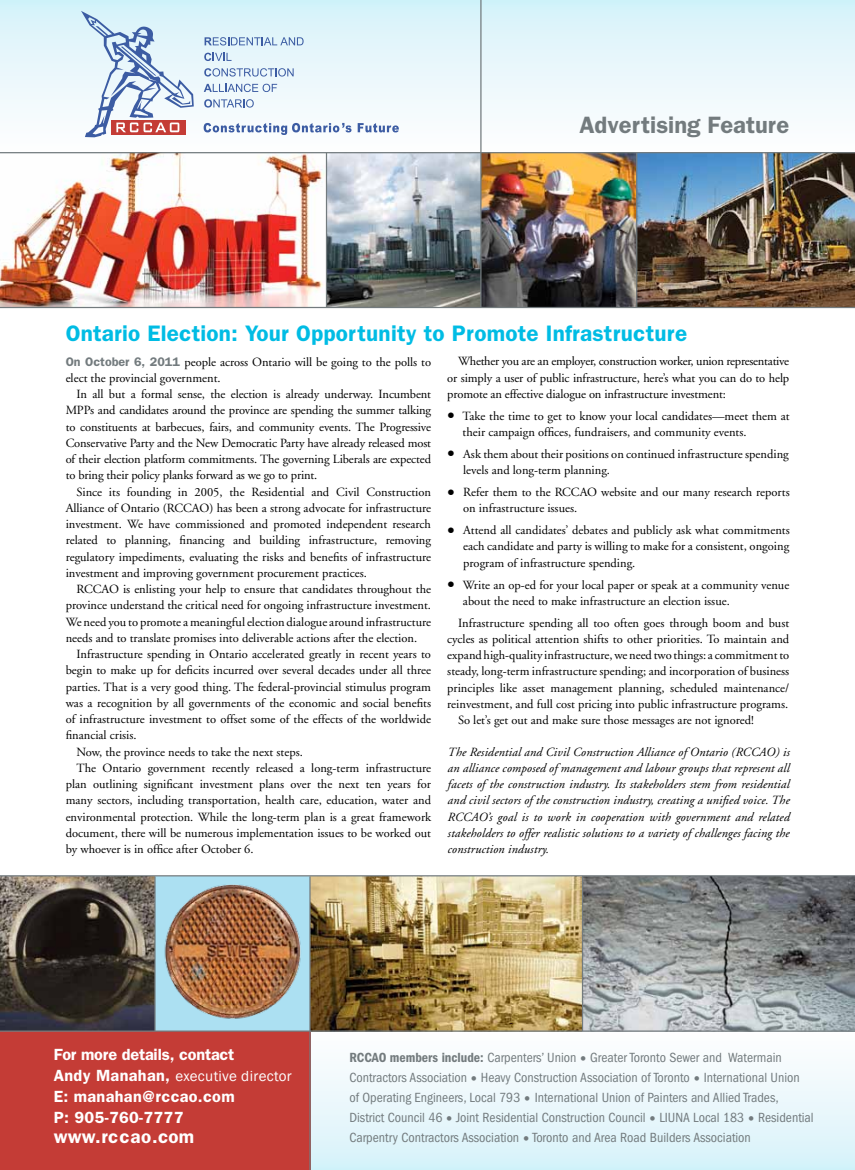
<style>
.page{position:relative;width:855px;height:1170px;background:#fff}
.page>*{position:absolute;margin:0;border:0;box-sizing:border-box;transform-origin:0 0}
.t1{font:600 23.75px "Franklin Gothic";color:#737b7e}
.t2{font:600 22.5px "Franklin Gothic";letter-spacing:.01em;color:#00bce4}
.t3{font:600 18.75px "Franklin Gothic";letter-spacing:.02em;color:#fff}
.t4{font:600 16.25px/21.2px "Franklin Gothic";letter-spacing:.02em;color:#fff}
.t5{font:600 16.25px "Franklin Gothic";letter-spacing:-.01em;color:#fff}
.t6{font:15px "Franklin Gothic";letter-spacing:.02em;color:#fff}
.t7{font:condensed 13.75px/20px "Franklin Gothic";color:#737b7e}
.t8{font:12.5px/16.2px "Adobe Garamond";color:#000}
.t9{font:italic 12.5px/16.2px "Adobe Garamond";letter-spacing:.01em;color:#000;text-align:justify}
.s1{font-family:"Franklin Gothic";font-weight:600;color:#737b7e}
.s2{font-size:20px}
.s3{font-weight:600;font-size:16.25px}
.s4{font-weight:600}
.s5{font-family:"Gill Sans";font-weight:700;font-stretch:normal}
</style>
<div class="page">
<img style="left:0;top:876px;width:582px;height:155px">
<svg style="left:583px;top:876px;width:272px;height:155px;background:#8f9495"></svg>
<img style="left:156px;top:876px;width:153px;height:155px">
<div style="left:0;top:1031px;width:855px;height:139px;background:linear-gradient(to bottom,#fffefe,#d6f2f9)"></div>
<div style="left:0;top:0;width:855px;height:153px;background:linear-gradient(to bottom,#d5f2f9,#fffefe)"></div>
<img style="left:0;top:153px;width:855px;height:154px">
<div style="left:0;top:1031px;width:310px;height:139px;background:#c43c36"></div>
<svg style="left:205px;top:37px;width:99px;height:9px"></svg>
<svg style="left:204px;top:53px;width:28px;height:8px"></svg>
<svg style="left:204px;top:68px;width:90px;height:9px"></svg>
<svg style="left:204px;top:84px;width:73px;height:8px"></svg>
<svg style="left:204px;top:99px;width:50px;height:9px"></svg>
<svg style="left:204px;top:123px;width:148px;height:12px"></svg>
<svg style="left:358px;top:123px;width:41px;height:9px"></svg>
<svg style="left:81px;top:11px;width:113px;height:126px"></svg>
<hr style="left:326px;top:153px;width:1px;height:154px;background:#737b7e">
<hr style="left:480px;top:0;width:2px;height:308px;background:#737b7e">
<hr style="left:636px;top:153px;width:1px;height:154px;background:#737b7e">
<hr style="left:0;top:307px;width:855px;height:1px;background:#737b7e">
<hr style="left:0;top:152px;width:855px;height:1px;background:#737b7e">
<hr style="left:0;top:1031px;width:855px;height:1px;background:#737b7e">
<hr style="left:154px;top:876px;width:2px;height:155px;background:#737b7e">
<hr style="left:309px;top:876px;width:2px;height:294px;background:#737b7e">
<hr style="left:0;top:875px;width:855px;height:1px;background:#737b7e">
<hr style="left:582px;top:876px;width:1px;height:155px;background:#737b7e">
<h1 class="t1" style="left:579px;top:111px;width:211px">Advertising Feature</h1>
<h2 class="t2" style="left:66px;top:320px;width:623px">Ontario Election: Your Opportunity to Promote Infrastructure</h2>
<p class="t8" style="left:66px;top:354px;width:367px"><span class="s1">On October 6, 2011</span> people across Ontario will be going to the polls to elect the provincial government.</p>
<p class="t8" style="left:66px;top:386px;width:367px;text-align:justify;text-indent:11px">In all but a formal sense, the election is already underway. Incumbent MPPs and candidates around the province are spending the summer talking to constituents at barbecues, fairs, and community events. The Progressive Conservative Party and the New Democratic Party have already released most of their election platform commitments. The governing Liberals are expected to bring their policy planks forward as we go to print.</p>
<p class="t8" style="left:66px;top:484px;width:367px;text-align:justify;text-indent:11px">Since its founding in 2005, the Residential and Civil Construction Alliance of Ontario (RCCAO) has been a strong advocate for infrastructure investment. We have commissioned and promoted independent research related to planning, financing and building infrastructure, removing regulatory impediments, evaluating the risks and benefits of infrastructure investment and improving government procurement practices.</p>
<p class="t8" style="left:66px;top:581px;width:367px;text-align:justify;text-indent:11px">RCCAO is enlisting your help to ensure that candidates throughout the province understand the critical need for ongoing infrastructure investment.<br>We need you to promote a meaningful election dialogue around infrastructure needs and to translate promises into deliverable actions after the election.</p>
<p class="t8" style="left:77px;top:646px;width:356px">Infrastructure spending in Ontario accelerated greatly in recent years to</p>
<p class="t8" style="left:66px;top:663px;width:367px">begin to make up for deficits incurred over several decades under all three</p>
<p class="t8" style="left:66px;top:679px;width:367px">parties. That is a very good thing. The federal-provincial stimulus program</p>
<p class="t8" style="left:66px;top:695px;width:367px">was a recognition by all governments of the economic and social benefits</p>
<p class="t8" style="left:66px;top:711px;width:367px">of infrastructure investment to offset some of the effects of the worldwide</p>
<p class="t8" style="left:66px;top:728px;width:72px">financial crisis.</p>
<p class="t8" style="left:77px;top:744px;width:228px">Now, the province needs to take the next steps.</p>
<p class="t8" style="left:77px;top:760px;width:356px">The Ontario government recently released a long-term infrastructure</p>
<p class="t8" style="left:66px;top:776px;width:367px">plan outlining significant investment plans over the next ten years for</p>
<p class="t8" style="left:66px;top:793px;width:367px">many sectors, including transportation, health care, education, water and</p>
<p class="t8" style="left:66px;top:809px;width:367px">environmental protection. While the long-term plan is a great framework</p>
<p class="t8" style="left:66px;top:825px;width:367px">document, there will be numerous implementation issues to be worked out</p>
<p class="t8" style="left:66px;top:841px;width:189px">by whoever is in office after October 6.</p>
<p class="t8" style="left:447px;top:354px;width:344px;text-align:justify;text-indent:11px">Whether you are an employer, construction worker, union representative or simply a user of public infrastructure, here’s what you can do to help promote an effective dialogue on infrastructure investment:</p>
<p class="t8" style="left:463px;top:408px;width:329px;text-indent:-15px"><span class="s2">•</span> Take the time to get to know your local candidates—meet them at their campaign offices, fundraisers, and community events.</p>
<p class="t8" style="left:463px;top:446px;width:327px;text-indent:-16px"><span class="s2">•</span> Ask them about their positions on continued infrastructure spending levels and long-term planning.</p>
<p class="t8" style="left:463px;top:484px;width:328px;text-indent:-16px"><span class="s2">•</span> Refer them to the RCCAO website and our many research reports on infrastructure issues.</p>
<p class="t8" style="left:463px;top:522px;width:328px;text-align:justify;text-indent:-16px"><span class="s2">•</span> Attend all candidates’ debates and publicly ask what commitments each candidate and party is willing to make for a consistent, ongoing program of infrastructure spending.</p>
<p class="t8" style="left:463px;top:577px;width:328px;text-indent:-16px"><span class="s2">•</span> Write an op-ed for your local paper or speak at a community venue about the need to make infrastructure an election issue.</p>
<p class="t8" style="left:458px;top:615px;width:333px">Infrastructure spending all too often goes through boom and bust</p>
<p class="t8" style="left:447px;top:631px;width:343px">cycles as political attention shifts to other priorities. To maintain and</p>
<p class="t8" style="left:447px;top:647px;width:343px">expand high-quality infrastructure, we need two things: a commitment to</p>
<p class="t8" style="left:447px;top:664px;width:343px">steady, long-term infrastructure spending; and incorporation of business</p>
<p class="t8" style="left:447px;top:680px;width:343px">principles like asset management planning, scheduled maintenance/</p>
<p class="t8" style="left:447px;top:696px;width:342px">reinvestment, and full cost pricing into public infrastructure programs.</p>
<p class="t8" style="left:458px;top:712px;width:297px">So let’s get out and make sure those messages are not ignored!</p>
<p class="t9" style="left:447px;top:744px;width:344px">The Residential and Civil Construction Alliance of Ontario (RCCAO) is an alliance composed of management and labour groups that represent all facets of the construction industry. Its stakeholders stem from residential and civil sectors of the construction industry, creating a unified voice. The RCCAO’s goal is to work in cooperation with government and related stakeholders to offer realistic solutions to a variety of challenges facing the construction industry.</p>
<h3 class="t5" style="left:54px;top:1044px;width:182px">For more details, contact</h3>
<p class="t6" style="left:54px;top:1067px;width:240px"><span class="s3">Andy Manahan,</span> executive director</p>
<h3 class="t4" style="left:54px;top:1086px;width:182px">E: manahan@rccao.com<br>P: 905-760-7777</h3>
<h3 class="t3" style="left:54px;top:1126px;width:142px">www.rccao.com</h3>
<p class="t7" style="left:349px;top:1047px;width:466px"><span class="s4">RCCAO members include:</span> Carpenters’ Union <span class="s5">•</span> Greater Toronto Sewer and Watermain Contractors Association <span class="s5">•</span> Heavy Construction Association of Toronto <span class="s5">•</span> International Union<br>of Operating Engineers, Local 793 <span class="s5">•</span> International Union of Painters and Allied Trades, District Council 46 <span class="s5">•</span> Joint Residential Construction Council <span class="s5">•</span> LIUNA Local 183 <span class="s5">•</span> Residential Carpentry Contractors Association <span class="s5">•</span> Toronto and Area Road Builders Association</p>
</div>
